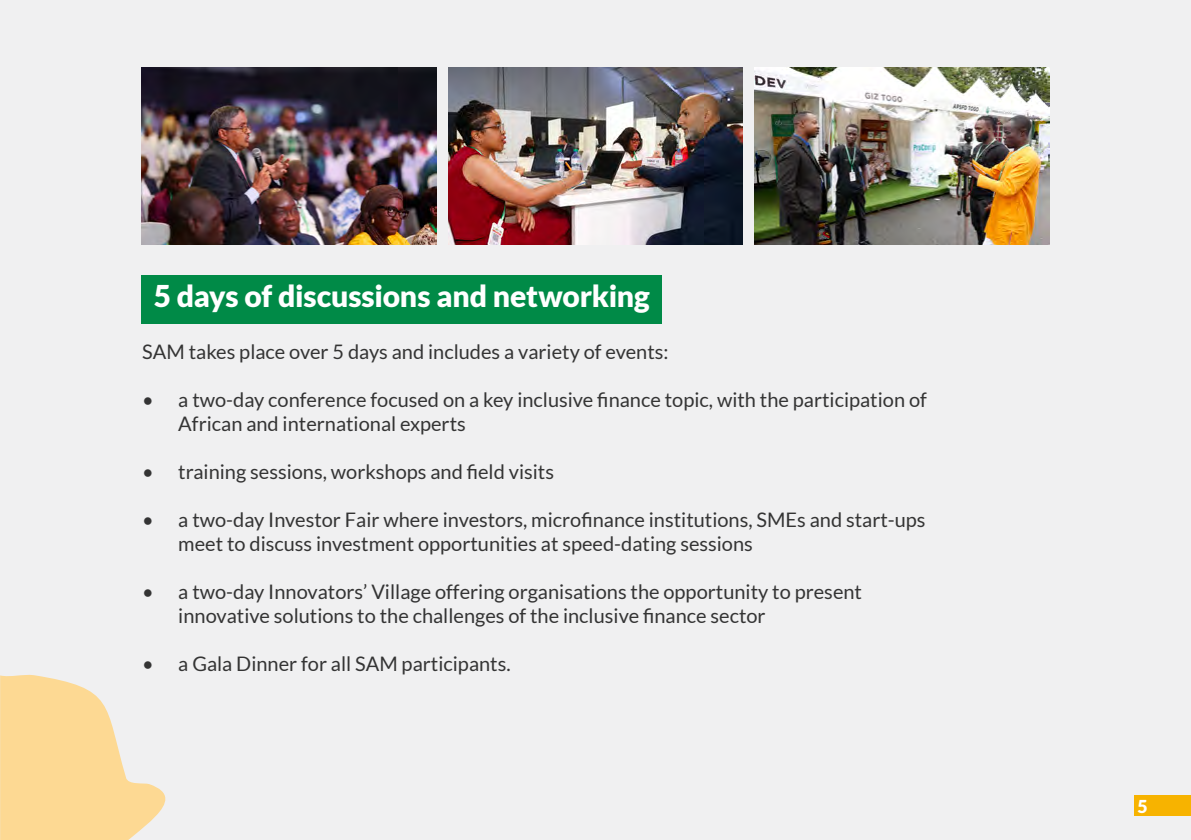
<style>
.page{position:relative;width:1191px;height:840px;background:#fff}
.page>*{position:absolute;margin:0;border:0;box-sizing:border-box;transform-origin:0 0}
.t1{font:900 30px "Lato";letter-spacing:-.005em;color:#fff}
.t2{font:20px/24px "Lato";color:#343434}
.t3{font:900 17.8px "Lato";color:#fff}
</style>
<div class="page">
<div style="left:0;top:0;width:1191px;height:839px;background:#f0f0f1"></div>
<div style="left:1134px;top:794px;width:57px;height:21px;background:#f7b300"></div>
<div style="left:142px;top:275px;width:520px;height:48px;background:#008a47"></div>
<img style="left:754px;top:68px;width:295px;height:176px">
<img style="left:142px;top:68px;width:294px;height:176px">
<img style="left:448px;top:68px;width:294px;height:176px">
<svg style="left:0;top:674px;width:166px;height:165px"></svg>
<p class="t1" style="left:154px;top:278px;width:498px">5 days of discussions and networking</p>
<p class="t2" style="left:142px;top:339px;width:528px">SAM takes place over 5 days and includes a variety of events:</p>
<p class="t2" style="left:178px;top:387px;width:750px;text-indent:-36px">• a two-day conference focused on a key inclusive finance topic, with the participation of<br>African and international experts</p>
<p class="t2" style="left:142px;top:459px;width:413px">• training sessions, workshops and field visits</p>
<p class="t2" style="left:178px;top:507px;width:749px;text-indent:-36px">• a two-day Investor Fair where investors, microfinance institutions, SMEs and start-ups meet to discuss investment opportunities at speed-dating sessions</p>
<p class="t2" style="left:178px;top:579px;width:685px;text-indent:-36px">• a two-day Innovators’ Village offering organisations the opportunity to present innovative solutions to the challenges of the inclusive finance sector</p>
<p class="t2" style="left:142px;top:651px;width:370px">• a Gala Dinner for all SAM participants.</p>
<p class="t3" style="left:1137px;top:795px;width:12px">5</p>
</div>
